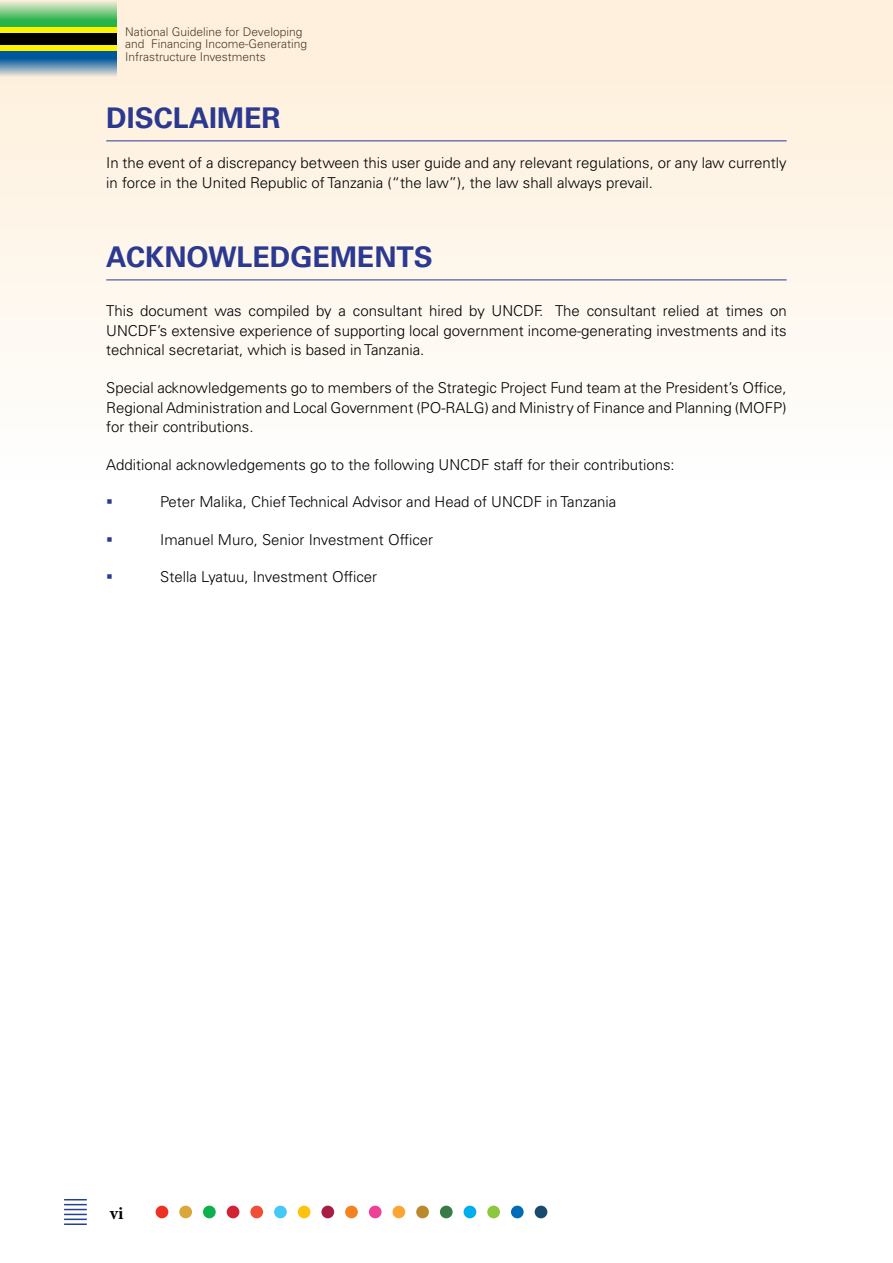
<style>
.page{position:relative;width:893px;height:1263px;background:#fff}
.page>*{position:absolute;margin:0;border:0;box-sizing:border-box;transform-origin:0 0}
.t1{font:700 28.5px "Univers";color:#2b3990}
.t2{font:700 18px "Minion Pro";color:#000}
.t3{font:300 15px/19.5px "Univers";color:#000;text-align:justify}
.t4{font:15px "Wingdings";color:#2b3990}
.t5{font:300 12px/12.9px "Univers";color:#000}
</style>
<div class="page">
<div style="left:0;top:0;width:893px;height:521px;background:linear-gradient(to bottom,#feeed8,#feffff)"></div>
<svg style="left:0;top:0;width:117px;height:28px;background:#7ecb7e"></svg>
<svg style="left:0;top:51px;width:117px;height:29px;background:#6a97b6"></svg>
<div style="left:0;top:33px;width:117px;height:14px;background:#000"></div>
<div style="left:0;top:28px;width:117px;height:5px;background:#fff200"></div>
<div style="left:0;top:46px;width:117px;height:5px;background:#fff200"></div>
<hr style="left:64px;top:1223px;width:23px;height:2px;background:#25408f">
<hr style="left:64px;top:1218px;width:23px;height:2px;background:#25408f">
<svg style="left:64px;top:1199px;width:23px;height:16px"></svg>
<div style="left:156px;top:1205px;width:12px;height:13px;background:#ee3125;border-radius:50%"></div>
<div style="left:203px;top:1205px;width:13px;height:13px;background:#0db14b;border-radius:50%"></div>
<div style="left:250px;top:1205px;width:13px;height:13px;background:#f04e37;border-radius:50%"></div>
<div style="left:298px;top:1205px;width:12px;height:13px;background:#ffc20e;border-radius:50%"></div>
<div style="left:345px;top:1205px;width:13px;height:13px;background:#f58220;border-radius:50%"></div>
<div style="left:392px;top:1205px;width:13px;height:13px;background:#faa634;border-radius:50%"></div>
<div style="left:440px;top:1205px;width:13px;height:13px;background:#387b46;border-radius:50%"></div>
<div style="left:179px;top:1205px;width:13px;height:13px;background:#dba73c;border-radius:50%"></div>
<div style="left:227px;top:1205px;width:12px;height:13px;background:#d22333;border-radius:50%"></div>
<div style="left:274px;top:1205px;width:13px;height:13px;background:#44c8f5;border-radius:50%"></div>
<div style="left:321px;top:1205px;width:13px;height:13px;background:#a71d44;border-radius:50%"></div>
<div style="left:369px;top:1205px;width:13px;height:13px;background:#ee4195;border-radius:50%"></div>
<div style="left:416px;top:1205px;width:13px;height:13px;background:#bb892c;border-radius:50%"></div>
<div style="left:464px;top:1205px;width:12px;height:13px;background:#00aeef;border-radius:50%"></div>
<div style="left:511px;top:1205px;width:13px;height:13px;background:#006cb7;border-radius:50%"></div>
<div style="left:487px;top:1205px;width:13px;height:13px;background:#8dc63f;border-radius:50%"></div>
<div style="left:535px;top:1205px;width:12px;height:13px;background:#184b6e;border-radius:50%"></div>
<hr style="left:106px;top:140px;width:681px;height:1px;background:#2b3990">
<hr style="left:106px;top:279px;width:681px;height:1px;background:#2b3990">
<p class="t5" style="left:125px;top:25px;width:184px">National Guideline for Developing and Financing Income-Generating<br>Infrastructure Investments</p>
<h1 class="t1" style="left:106px;top:101px;width:176px">DISCLAIMER</h1>
<p class="t3" style="left:106px;top:153px;width:682px">In the event of a discrepancy between this user guide and any relevant regulations, or any law currently in force in the United Republic of Tanzania (“the law”), the law shall always prevail.</p>
<h1 class="t1" style="left:106px;top:240px;width:328px">ACKNOWLEDGEMENTS</h1>
<p class="t3" style="left:106px;top:301px;width:682px">This document was compiled by a consultant hired by UNCDF. The consultant relied at times on UNCDF’s extensive experience of supporting local government income-generating investments and its technical secretariat, which is based in Tanzania.</p>
<p class="t3" style="left:106px;top:378px;width:682px">Special acknowledgements go to members of the Strategic Project Fund team at the President’s Office, Regional Administration and Local Government (PO-RALG) and Ministry of Finance and Planning (MOFP) for their contributions.</p>
<p class="t3" style="left:106px;top:454px;width:570px">Additional acknowledgements go to the following UNCDF staff for their contributions:</p>
<p class="t4" style="left:106px;top:493px;width:8px">▪</p>
<p class="t3" style="left:160px;top:492px;width:458px">Peter Malika, Chief Technical Advisor and Head of UNCDF in Tanzania</p>
<p class="t4" style="left:106px;top:531px;width:8px">▪</p>
<p class="t3" style="left:160px;top:529px;width:274px">Imanuel Muro, Senior Investment Officer</p>
<p class="t4" style="left:106px;top:569px;width:8px">▪</p>
<p class="t3" style="left:160px;top:567px;width:218px">Stella Lyatuu, Investment Officer</p>
<p class="t2" style="left:110px;top:1201px;width:15px">vi</p>
</div>
